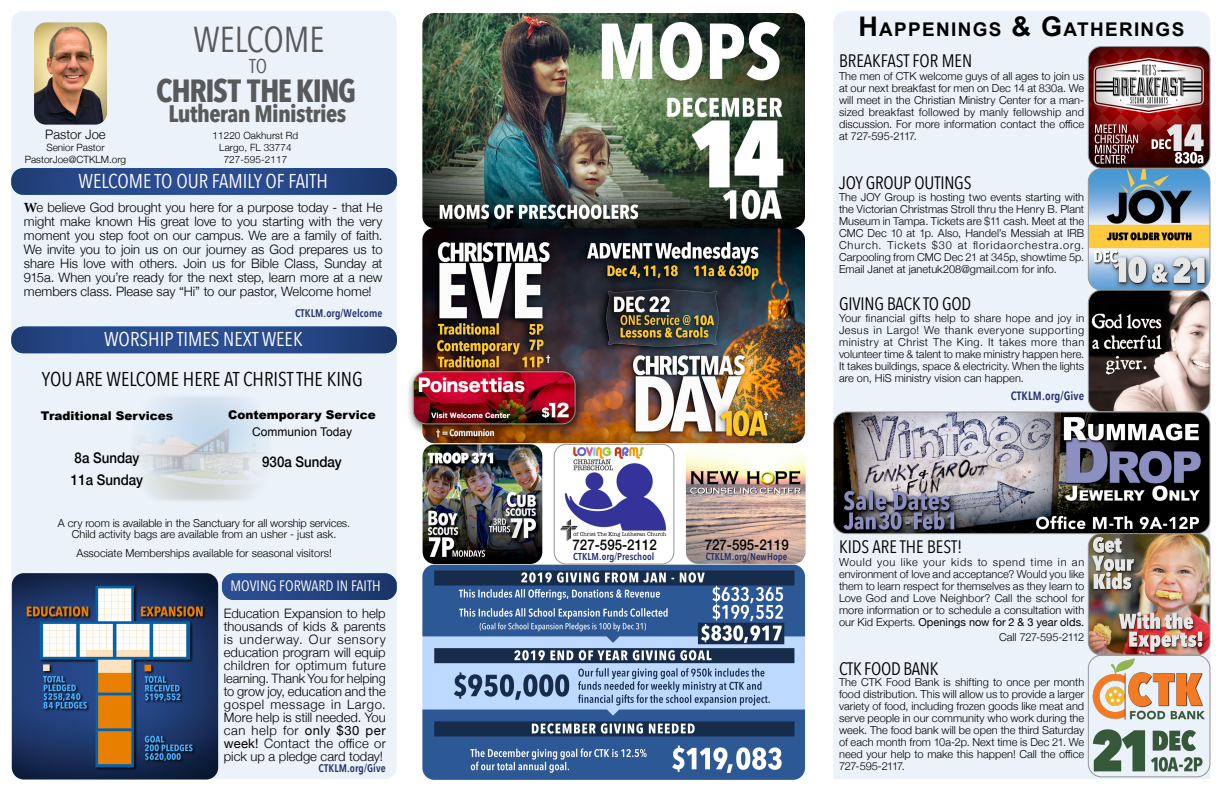
<style>
.page{position:relative;width:1224px;height:792px;background:#fff}
.page>*{position:absolute;margin:0;border:0;box-sizing:border-box;transform-origin:0 0}
.t1{font:36px "Avenir Next Condensed";color:#58595b}
.t2{font:700 32px "Avenir Next Condensed";letter-spacing:-.045em;color:#58595b}
.t3{font:700 23.8px "Avenir Next Condensed";letter-spacing:-.025em;color:#58595b}
.t4{font:20px "Avenir Next Condensed";color:#fff}
.t5{font:20px "Avenir Next Condensed";color:#000}
.t6{font:20px "Avenir Next Condensed";color:#58595b}
.t7{font:700 18.9px "Arial";letter-spacing:.07em;color:#000}
.t8{font:18px "Avenir Next Condensed";letter-spacing:-.01em;color:#000}
.t9{font:15px "Avenir Next Condensed";color:#fff}
.t10{font:500 14.7px/21.8px "Helvetica Neue";color:#000;scale:.9 1}
.t11{font:300 13px/13px "Helvetica Neue";color:#000;text-align:justify}
.t12{font:900 12px "Arial";color:#000}
.t13{font:600 12px "Avenir Next Condensed";letter-spacing:.01em;color:#24326d}
.t14{font:12px "Arial";color:#000}
.t15{font:300 11px/12px "Helvetica Neue";color:#000;text-align:justify}
.t16{font:600 11px "Avenir Next Condensed";letter-spacing:.01em;color:#24326d}
.t17{font:300 11px "Helvetica Neue";letter-spacing:-.025em;color:#000}
.t18{font:300 10px/12px "Helvetica Neue";letter-spacing:.005em;color:#000;text-align:center}
.t19{font:600 10px "Avenir Next Condensed";letter-spacing:.01em;color:#24326d}
.s1{font-family:"Minion Pro";font-weight:700;font-size:14px}
.s2{font-weight:400}
.s3{font-size:27px}
</style>
<div class="page">
<div style="left:833px;top:11px;width:377px;height:768px;background:#ebf2f9"></div>
<div style="left:11px;top:11px;width:386px;height:768px;background:#ebf2f9;border-radius:12px"></div>
<img style="left:135px;top:396px;width:129px;height:105px">
<img style="left:11px;top:168px;width:386px;height:27px">
<img style="left:11px;top:327px;width:386px;height:26px">
<img style="left:222px;top:573px;width:175px;height:27px">
<img style="left:422px;top:565px;width:383px;height:215px">
<img style="left:422px;top:13px;width:383px;height:430px">
<img style="left:558px;top:444px;width:110px;height:97px">
<div style="left:554px;top:444px;width:120px;height:120px;border:1px solid #939598;border-radius:12px"></div>
<img style="left:686px;top:447px;width:120px;height:117px">
<img style="left:34px;top:22px;width:73px;height:103px">
<img style="left:12px;top:573px;width:206px;height:207px">
<img style="left:423px;top:444px;width:119px;height:120px">
<img style="left:1088px;top:534px;width:122px;height:243px">
<div style="left:1088px;top:533px;width:122px;height:122px;border:1px solid #939598;border-radius:13px"></div>
<img style="left:1088px;top:47px;width:122px;height:365px">
<div style="left:1088px;top:46px;width:122px;height:122px;border:1px solid #939598;border-radius:13px"></div>
<div style="left:1088px;top:168px;width:122px;height:122px;border:1px solid #939598;border-radius:13px"></div>
<div style="left:1088px;top:290px;width:122px;height:122px;border:1px solid #939598;border-radius:13px"></div>
<div style="left:1088px;top:655px;width:122px;height:122px;border:1px solid #939598;border-radius:13px"></div>
<img style="left:834px;top:412px;width:376px;height:122px">
<div style="left:833px;top:412px;width:377px;height:122px;border:1px solid #939598;border-radius:13px"></div>
<div style="left:406px;top:365px;width:181px;height:71px;background:#000;opacity:.75"></div>
<img style="left:413px;top:372px;width:162px;height:52px">
<div style="left:413px;top:372px;width:162px;height:52px;border:1px solid #939598;border-radius:13px"></div>
<h1 class="t1" style="left:194px;top:9px;width:133px">WELCOME</h1>
<h3 class="t6" style="left:249px;top:49px;width:19px">TO</h3>
<p class="t11" style="left:45px;top:127px;width:62px">Pastor Joe</p>
<p class="t18" style="left:25px;top:140px;width:103px">Senior Pastor<br>PastorJoe@CTKLM.org</p>
<h2 class="t2" style="left:156px;top:71px;width:201px">CHRIST THE KING</h2>
<h3 class="t3" style="left:168px;top:99px;width:179px">Lutheran Ministries</h3>
<p class="t18" style="left:213px;top:128px;width:87px">11220 Oakhurst Rd<br>Largo, FL 33774<br>727-595-2117</p>
<h3 class="t4" style="left:79px;top:164px;width:251px">WELCOME TO OUR FAMILY OF FAITH</h3>
<p class="t11" style="left:24px;top:199px;width:360px;line-height:14px"><span class="s1">W</span>e believe God brought you here for a purpose today - that He might make known His great love to you starting with the very moment you step foot on our campus. We are a family of faith.<br>We invite you to join us on our journey as God prepares us to share His love with others. Join us for Bible Class, Sunday at 915a. When you’re ready for the next step, learn more at a new members class. Please say “Hi” to our pastor, Welcome home!</p>
<p class="t16" style="left:295px;top:304px;width:89px">CTKLM.org/Welcome</p>
<h3 class="t4" style="left:104px;top:322px;width:200px">WORSHIP TIMES NEXT WEEK</h3>
<h3 class="t5" style="left:42px;top:362px;width:323px">YOU ARE WELCOME HERE AT CHRIST THE KING</h3>
<p class="t12" style="left:41px;top:407px;width:134px">Traditional Services</p>
<h3 class="t10" style="left:71px;top:446px;width:82px">8a Sunday<br>11a Sunday</h3>
<p class="t12" style="left:228px;top:406px;width:149px">Contemporary Service</p>
<h3 class="t10" style="left:262px;top:450px;width:90px">930a Sunday</h3>
<p class="t14" style="left:252px;top:424px;width:101px">Communion Today</p>
<p class="t15" style="left:58px;top:516px;width:294px;line-height:11.2px;text-align:center">A cry room is available in the Sanctuary for all worship services.<br>Child activity bags are available from an usher - just ask.</p>
<p class="t15" style="left:76px;top:546px;width:257px">Associate Memberships available for seasonal visitors!</p>
<h3 class="t9" style="left:231px;top:573px;width:152px">MOVING FORWARD IN FAITH</h3>
<p class="t11" style="left:224px;top:605px;width:163px">Education Expansion to help thousands of kids &amp; parents is underway. Our sensory education program will equip children for optimum future learning. Thank You for helping to grow joy, education and the gospel message in Largo.<br>More help is still needed. You can help for <span class="s2">only $30 per week!</span> Contact the office or pick up a pledge card today!</p>
<p class="t16" style="left:319px;top:759px;width:69px">CTKLM.org/Give</p>
<h3 class="t7" style="left:858px;top:17px;width:327px"><span class="s3">H</span>APPENINGS <span class="s3">&amp; G</span>ATHERINGS</h3>
<h3 class="t8" style="left:839px;top:45px;width:135px">BREAKFAST FOR MEN</h3>
<p class="t15" style="left:839px;top:69px;width:247px">The men of CTK welcome guys of all ages to join us at our next breakfast for men on Dec 14 at 830a. We will meet in the Christian Ministry Center for a man&shy;sized breakfast followed by manly fellowship and discussion. For more information contact the office at 727-595-2117.</p>
<h3 class="t8" style="left:839px;top:167px;width:134px">JOY GROUP OUTINGS</h3>
<p class="t15" style="left:839px;top:190px;width:247px">The JOY Group is hosting two events starting with the Victorian Christmas Stroll thru the Henry B. Plant Museum in Tampa. Tickets are $11 cash. Meet at the CMC Dec 10 at 1p. Also, Handel’s Messiah at IRB Church. Tickets $30 at floridaorchestra.org.<br>Carpooling from CMC Dec 21 at 345p, showtime 5p.<br>Email Janet at janetuk208@gmail.com for info.</p>
<h3 class="t8" style="left:839px;top:289px;width:134px">GIVING BACK TO GOD</h3>
<p class="t15" style="left:839px;top:312px;width:247px">Your financial gifts help to share hope and joy in Jesus in Largo! We thank everyone supporting ministry at Christ The King. It takes more than volunteer time &amp; talent to make ministry happen here.<br>It takes buildings, space &amp; electricity. When the lights are on, HiS ministry vision can happen.</p>
<p class="t13" style="left:1011px;top:386px;width:75px">CTKLM.org/Give</p>
<h3 class="t10" style="left:573px;top:533px;width:95px">727-595-2112</h3>
<p class="t19" style="left:573px;top:548px;width:83px">CTKLM.org/Preschool</p>
<h3 class="t10" style="left:705px;top:532px;width:95px">727-595-2119</h3>
<p class="t19" style="left:706px;top:548px;width:83px">CTKLM.org/NewHope</p>
<h3 class="t8" style="left:839px;top:532px;width:125px">KIDS ARE THE BEST!</h3>
<p class="t15" style="left:839px;top:555px;width:247px">Would you like your kids to spend time in an environment of love and acceptance? Would you like them to learn respect for themselves as they learn to Love God and Love Neighbor? Call the school for more information or to schedule a consultation with our Kid Experts. <span class="s2">Openings now for 2 &amp; 3 year olds.</span></p>
<p class="t17" style="left:999px;top:628px;width:87px">Call 727-595-2112</p>
<h3 class="t8" style="left:839px;top:653px;width:101px">CTK FOOD BANK</h3>
<p class="t15" style="left:839px;top:676px;width:247px">The CTK Food Bank is shifting to once per month food distribution. This will allow us to provide a larger variety of food, including frozen goods like meat and serve people in our community who work during the week. The food bank will be open the third Saturday of each month from 10a-2p. Next time is Dec 21. We need your help to make this happen! Call the office 727-595-2117.</p>
</div>
